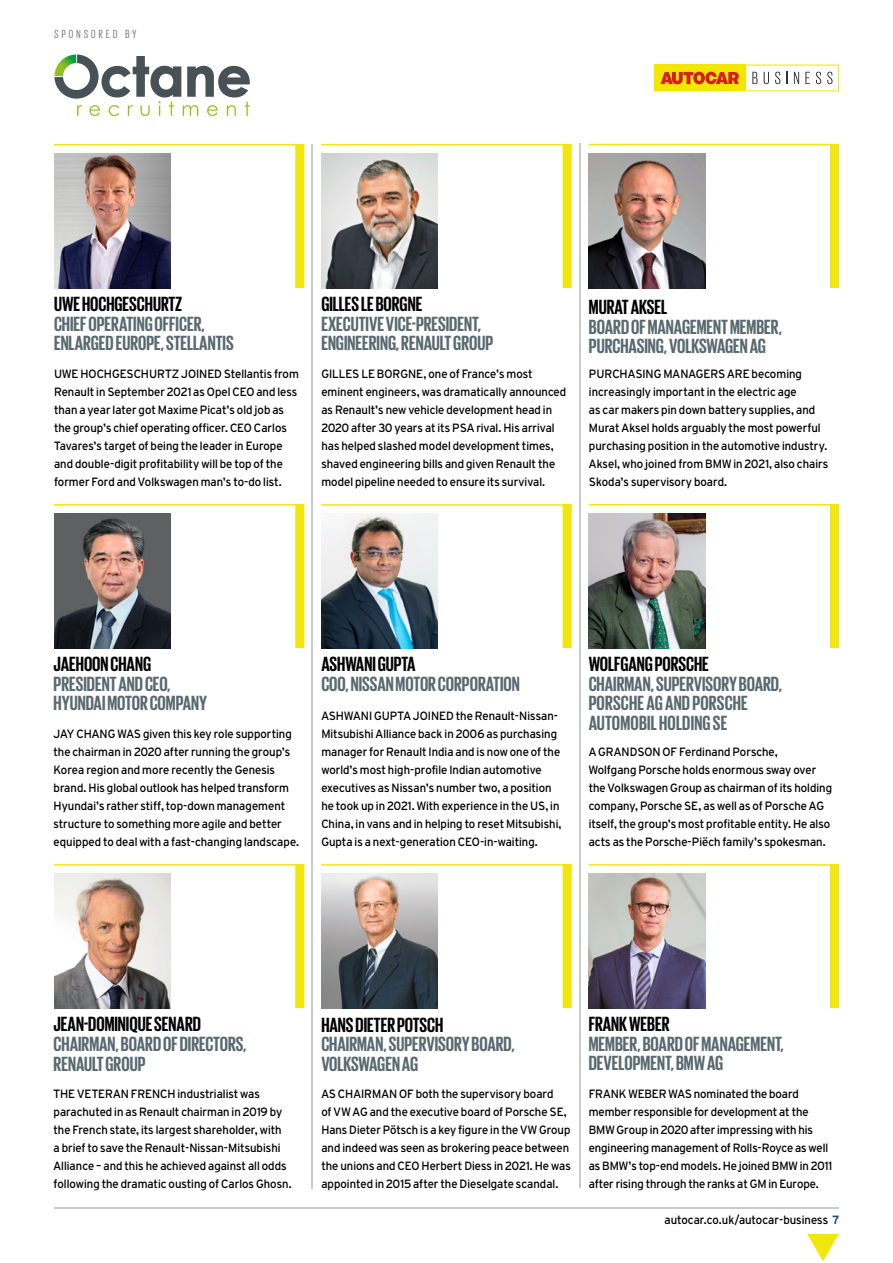
<style>
.page{position:relative;width:893px;height:1263px;background:#fff}
.page>*{position:absolute;margin:0;border:0;box-sizing:border-box;transform-origin:0 0}
.t1{font:700 21px/19.5px "Giorgio Sans";color:#596970}
.t2{font:700 21px "Giorgio Sans";color:#000}
.t3{font:12px/18px "Autocar Sans";color:#000}
.t4{font:12px "Giorgio Sans";letter-spacing:.275em;color:#666}
.s1{font-weight:700;color:#224f84}
</style>
<div class="page">
<img style="left:54px;top:153px;width:117px;height:135px">
<hr style="left:54px;top:144px;width:250px;height:2px;background:#f1e60d">
<hr style="left:54px;top:1207px;width:785px;height:2px;background:#c7cbce">
<svg style="left:54px;top:54px;width:196px;height:62px"></svg>
<img style="left:54px;top:513px;width:117px;height:135px">
<img style="left:54px;top:873px;width:117px;height:135px">
<img style="left:321px;top:153px;width:117px;height:135px">
<hr style="left:54px;top:504px;width:250px;height:2px;background:#f1e60d">
<hr style="left:54px;top:864px;width:250px;height:2px;background:#f1e60d">
<hr style="left:321px;top:144px;width:251px;height:2px;background:#f1e60d">
<img style="left:321px;top:513px;width:117px;height:135px">
<img style="left:589px;top:513px;width:116px;height:135px">
<img style="left:321px;top:873px;width:117px;height:135px">
<img style="left:589px;top:873px;width:116px;height:135px">
<img style="left:589px;top:153px;width:116px;height:135px">
<hr style="left:321px;top:504px;width:251px;height:2px;background:#f1e60d">
<hr style="left:589px;top:504px;width:250px;height:1px;background:#f1e60d">
<hr style="left:321px;top:864px;width:251px;height:2px;background:#f1e60d">
<hr style="left:589px;top:864px;width:250px;height:2px;background:#f1e60d">
<hr style="left:589px;top:144px;width:250px;height:1px;background:#f1e60d">
<hr style="left:579px;top:144px;width:2px;height:1044px;background:#c7cbce">
<hr style="left:311px;top:144px;width:2px;height:1044px;background:#c7cbce">
<div style="left:295px;top:144px;width:9px;height:144px;background:#f1e60d"></div>
<div style="left:295px;top:504px;width:9px;height:144px;background:#f1e60d"></div>
<div style="left:295px;top:864px;width:9px;height:144px;background:#f1e60d"></div>
<div style="left:563px;top:144px;width:9px;height:144px;background:#f1e60d"></div>
<div style="left:563px;top:504px;width:9px;height:144px;background:#f1e60d"></div>
<div style="left:563px;top:864px;width:9px;height:144px;background:#f1e60d"></div>
<div style="left:830px;top:144px;width:9px;height:144px;background:#f1e60d"></div>
<div style="left:830px;top:504px;width:9px;height:144px;background:#f1e60d"></div>
<div style="left:830px;top:864px;width:9px;height:144px;background:#f1e60d"></div>
<div style="left:654px;top:65px;width:92px;height:26px;background:#f3e600"></div>
<div style="left:654px;top:65px;width:185px;height:26px;border:1px solid #f3e600"></div>
<svg style="left:752px;top:72px;width:5px;height:12px"></svg>
<svg style="left:764px;top:72px;width:5px;height:12px"></svg>
<svg style="left:775px;top:72px;width:5px;height:12px"></svg>
<svg style="left:787px;top:72px;width:1px;height:12px"></svg>
<svg style="left:794px;top:72px;width:5px;height:12px"></svg>
<svg style="left:805px;top:72px;width:5px;height:12px"></svg>
<svg style="left:816px;top:72px;width:5px;height:12px"></svg>
<svg style="left:827px;top:72px;width:5px;height:12px"></svg>
<svg style="left:661px;top:72px;width:78px;height:12px"></svg>
<p class="t4" style="left:54px;top:28px;width:83px">SPONSORED BY</p>
<h1 class="t2" style="left:54px;top:294px;width:130px">UWE HOCHGESCHURTZ</h1>
<h1 class="t1" style="left:54px;top:313px;width:181px">CHIEF OPERATING OFFICER,<br>ENLARGED EUROPE, STELLANTIS</h1>
<p class="t3" style="left:54px;top:364px;width:246px">UWE HOCHGESCHURTZ JOINED Stellantis from Renault in September 2021 as Opel CEO and less than a year later got Maxime Picat’s old job as the group’s chief operating officer. CEO Carlos Tavares’s target of being the leader in Europe and double-digit profitability will be top of the former Ford and Volkswagen man’s to-do list.</p>
<h1 class="t2" style="left:321px;top:294px;width:103px">GILLES LE BORGNE</h1>
<h1 class="t1" style="left:321px;top:313px;width:173px">EXECUTIVE VICE-PRESIDENT,<br>ENGINEERING, RENAULT GROUP</h1>
<p class="t3" style="left:321px;top:364px;width:246px">GILLES LE BORGNE, one of France’s most eminent engineers, was dramatically announced as Renault’s new vehicle development head in 2020 after 30 years at its PSA rival. His arrival has helped slashed model development times, shaved engineering bills and given Renault the model pipeline needed to ensure its survival.</p>
<h1 class="t2" style="left:589px;top:296px;width:80px">MURAT AKSEL</h1>
<h1 class="t1" style="left:589px;top:316px;width:195px">BOARD OF MANAGEMENT MEMBER,<br>PURCHASING, VOLKSWAGEN AG</h1>
<p class="t3" style="left:589px;top:364px;width:241px">PURCHASING MANAGERS ARE becoming increasingly important in the electric age<br>as car makers pin down battery supplies, and Murat Aksel holds arguably the most powerful purchasing position in the automotive industry.<br>Aksel, who joined from BMW in 2021, also chairs Skoda’s supervisory board.</p>
<h1 class="t2" style="left:54px;top:654px;width:99px">JAEHOON CHANG</h1>
<h1 class="t1" style="left:54px;top:673px;width:155px">PRESIDENT AND CEO,<br>HYUNDAI MOTOR COMPANY</h1>
<p class="t3" style="left:54px;top:724px;width:247px">JAY CHANG WAS given this key role supporting the chairman in 2020 after running the group’s Korea region and more recently the Genesis brand. His global outlook has helped transform Hyundai’s rather stiff, top-down management structure to something more agile and better equipped to deal with a fast-changing landscape.</p>
<h1 class="t2" style="left:321px;top:654px;width:96px">ASHWANI GUPTA</h1>
<h1 class="t1" style="left:321px;top:673px;width:200px">COO, NISSAN MOTOR CORPORATION</h1>
<p class="t3" style="left:321px;top:706px;width:242px">ASHWANI GUPTA JOINED the Renault-Nissan-Mitsubishi Alliance back in 2006 as purchasing manager for Renault India and is now one of the world’s most high-profile Indian automotive executives as Nissan’s number two, a position he took up in 2021. With experience in the US, in China, in vans and in helping to reset Mitsubishi, Gupta is a next-generation CEO-in-waiting.</p>
<h1 class="t2" style="left:589px;top:654px;width:122px">WOLFGANG PORSCHE</h1>
<h1 class="t1" style="left:589px;top:673px;width:195px">CHAIRMAN, SUPERVISORY BOARD,<br>PORSCHE AG AND PORSCHE<br>AUTOMOBIL HOLDING SE</h1>
<p class="t3" style="left:589px;top:742px;width:245px">A GRANDSON OF Ferdinand Porsche,<br>Wolfgang Porsche holds enormous sway over the Volkswagen Group as chairman of its holding company, Porsche SE, as well as of Porsche AG itself, the group’s most profitable entity. He also acts as the Porsche-Piëch family’s spokesman.</p>
<h1 class="t2" style="left:54px;top:1014px;width:149px">JEAN-DOMINIQUE SENARD</h1>
<h1 class="t1" style="left:54px;top:1033px;width:195px">CHAIRMAN, BOARD OF DIRECTORS,<br>RENAULT GROUP</h1>
<p class="t3" style="left:54px;top:1084px;width:240px">THE VETERAN FRENCH industrialist was parachuted in as Renault chairman in 2019 by the French state, its largest shareholder, with<br>a brief to save the Renault-Nissan-Mitsubishi Alliance – and this he achieved against all odds following the dramatic ousting of Carlos Ghosn.</p>
<h1 class="t2" style="left:321px;top:1014px;width:123px">HANS DIETER POTSCH</h1>
<h1 class="t1" style="left:321px;top:1034px;width:195px">CHAIRMAN, SUPERVISORY BOARD,<br>VOLKSWAGEN AG</h1>
<h1 class="t2" style="left:589px;top:1014px;width:82px">FRANK WEBER</h1>
<h1 class="t1" style="left:589px;top:1033px;width:197px">MEMBER, BOARD OF MANAGEMENT,<br>DEVELOPMENT, BMW AG</h1>
<p class="t3" style="left:321px;top:1084px;width:251px">AS CHAIRMAN OF both the supervisory board<br>of VW AG and the executive board of Porsche SE, Hans Dieter Pötsch is a key figure in the VW Group and indeed was seen as brokering peace between the unions and CEO Herbert Diess in 2021. He was appointed in 2015 after the Dieselgate scandal.</p>
<p class="t3" style="left:589px;top:1084px;width:245px">FRANK WEBER WAS nominated the board member responsible for development at the BMW Group in 2020 after impressing with his engineering management of Rolls-Royce as well as BMW’s top-end models. He joined BMW in 2011 after rising through the ranks at GM in Europe.</p>
<p class="t3" style="left:664px;top:1210px;width:176px">autocar.co.uk/autocar-business <span class="s1">7</span></p>
</div>
